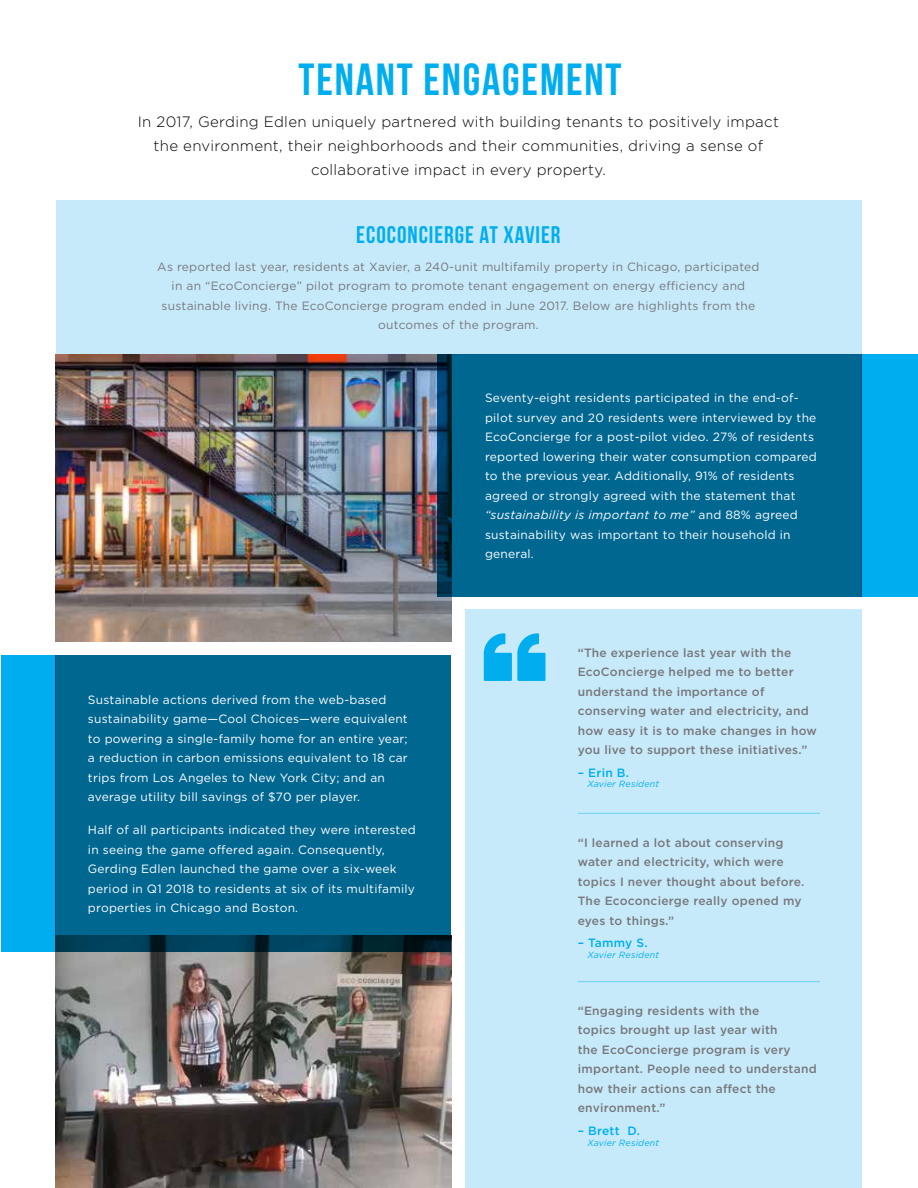
<style>
.page{position:relative;width:918px;height:1188px;background:#fff}
.page>*{position:absolute;margin:0;border:0;box-sizing:border-box;transform-origin:0 0}
.t1{font:700 45px "Bebas Neue";letter-spacing:.04em;color:#00aeef}
.t2{font:700 24px "Bebas Neue";letter-spacing:.04em;color:#00aeef}
.t3{font:300 15px/24px "Gotham";letter-spacing:.02em;color:#000;text-align:center}
.t4{font:12px/19.5px "Gotham";letter-spacing:.02em;color:#fff}
.t5{font:500 12px/19.5px "Gotham";letter-spacing:.02em;color:#77787b}
.t6{font:12px/19.5px "Gotham";letter-spacing:.02em;color:#77787b;text-align:center}
.t7{font:500 12px "Gotham";letter-spacing:.02em;color:#00aeef}
.t8{font:italic 9px "Gotham";letter-spacing:.02em;color:#00aeef}
.s1{font-style:italic}
</style>
<div class="page">
<div style="left:56px;top:200px;width:806px;height:154px;background:#c7eafb"></div>
<img style="left:55px;top:354px;width:397px;height:287px">
<div style="left:862px;top:354px;width:56px;height:243px;background:#00aeef"></div>
<div style="left:1px;top:655px;width:54px;height:296px;background:#00aeef"></div>
<div style="left:465px;top:609px;width:397px;height:579px;background:#c7eafb"></div>
<img style="left:55px;top:935px;width:397px;height:253px">
<div style="left:55px;top:655px;width:396px;height:296px;background:#006791"></div>
<div style="left:438px;top:354px;width:424px;height:243px;background:#006791"></div>
<svg style="left:484px;top:633px;width:61px;height:48px"></svg>
<hr style="left:578px;top:813px;width:242px;height:1px;background:#6dcff6">
<hr style="left:578px;top:981px;width:242px;height:1px;background:#6dcff6">
<h1 class="t1" style="left:299px;top:55px;width:324px">TENANT ENGAGEMENT</h1>
<p class="t3" style="left:138px;top:110px;width:643px">In 2017, Gerding Edlen uniquely partnered with building tenants to positively impact the environment, their neighborhoods and their communities, driving a sense of collaborative impact in every property.</p>
<h2 class="t2" style="left:356px;top:221px;width:206px">ECOCONCIERGE AT XAVIER</h2>
<p class="t6" style="left:157px;top:257px;width:604px">As reported last year, residents at Xavier, a 240-unit multifamily property in Chicago, participated in an “EcoConcierge” pilot program to promote tenant engagement on energy efficiency and sustainable living. The EcoConcierge program ended in June 2017. Below are highlights from the outcomes of the program.</p>
<p class="t4" style="left:88px;top:689px;width:321px">Sustainable actions derived from the web-based sustainability game—Cool Choices—were equivalent to powering a single-family home for an entire year; a reduction in carbon emissions equivalent to 18 car trips from Los Angeles to New York City; and an average utility bill savings of $70 per player.</p>
<p class="t4" style="left:88px;top:820px;width:329px">Half of all participants indicated they were interested in seeing the game offered again. Consequently, Gerding Edlen launched the game over a six-week period in Q1 2018 to residents at six of its multifamily properties in Chicago and Boston.</p>
<p class="t4" style="left:485px;top:388px;width:333px">Seventy-eight residents participated in the end-of&shy;pilot survey and 20 residents were interviewed by the EcoConcierge for a post-pilot video. 27% of residents reported lowering their water consumption compared to the previous year. Additionally, 91% of residents agreed or strongly agreed with the statement that <span class="s1">“sustainability is important to me”</span> and 88% agreed sustainability was important to their household in general.</p>
<p class="t5" style="left:578px;top:642px;width:241px">“The experience last year with the EcoConcierge helped me to better understand the importance of conserving water and electricity, and how easy it is to make changes in how you live to support these initiatives.”</p>
<p class="t7" style="left:578px;top:765px;width:53px">– Erin B.</p>
<p class="t8" style="left:587px;top:778px;width:73px">Xavier Resident</p>
<p class="t5" style="left:578px;top:832px;width:228px">“I learned a lot about conserving water and electricity, which were topics I never thought about before.<br>The Ecoconcierge really opened my eyes to things.”</p>
<p class="t7" style="left:578px;top:935px;width:71px">– Tammy S.</p>
<p class="t8" style="left:587px;top:949px;width:73px">Xavier Resident</p>
<p class="t5" style="left:578px;top:1001px;width:241px">“Engaging residents with the<br>topics brought up last year with<br>the EcoConcierge program is very important. People need to understand how their actions can affect the environment.”</p>
<p class="t7" style="left:578px;top:1123px;width:64px">– Brett D.</p>
<p class="t8" style="left:587px;top:1137px;width:73px">Xavier Resident</p>
</div>
